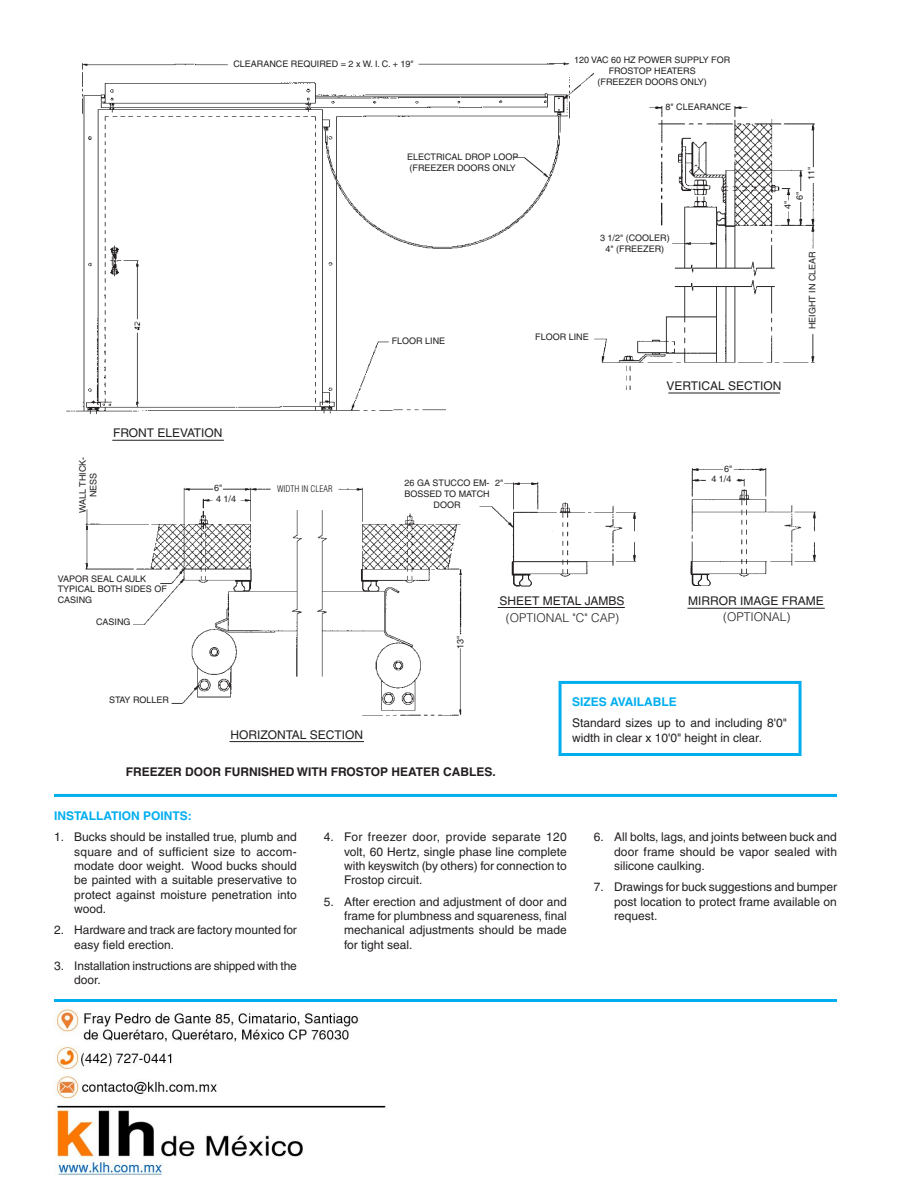
<style>
.page{position:relative;width:918px;height:1188px;background:#fff}
.page>*{position:absolute;margin:0;border:0;box-sizing:border-box;transform-origin:0 0}
.t1{font:12px/14.4px "Helvetica";color:#231f20;text-align:justify}
.t2{font:700 12px "Helvetica";color:#231f20}
.t3{font:700 12px "Helvetica";color:#00aeef}
.t4{font:300 12px "Helvetica";color:#231f20}
.t5{font:9px/10.8px "Helvetica";color:#231f20;text-align:center}
.t6{font:300 condensed 9px "Helvetica";color:#231f20}
</style>
<div class="page">
<hr style="left:54px;top:999px;width:783px;height:3px;background:#00aeef">
<div style="left:559px;top:681px;width:243px;height:75px;border:3px solid #00aeef"></div>
<hr style="left:54px;top:794px;width:783px;height:3px;background:#00aeef">
<img style="left:67px;top:62px;width:527px;height:352px">
<img style="left:85px;top:487px;width:377px;height:228px">
<img style="left:480px;top:482px;width:157px;height:105px">
<img style="left:594px;top:106px;width:220px;height:284px">
<img style="left:690px;top:468px;width:126px;height:118px">
<hr style="left:112px;top:440px;width:112px;height:1px;background:#231f20">
<div style="left:229px;top:60px;width:189px;height:12px;background:#fff"></div>
<hr style="left:668px;top:393px;width:112px;height:1px;background:#231f20">
<div style="left:809px;top:249px;width:9px;height:84px;background:#fff"></div>
<hr style="left:498px;top:607px;width:127px;height:1px;background:#231f20">
<hr style="left:687px;top:608px;width:138px;height:1px;background:#231f20">
<hr style="left:230px;top:741px;width:134px;height:1px;background:#231f20">
<img style="left:55px;top:1006px;width:331px;height:170px">
<p class="t5" style="left:235px;top:58px;width:148px">CLEARANCE REQUIRED = 2 X W.I.</p>
<p class="t5" style="left:574px;top:55px;width:158px">120 VAC 60 HZ POWER SUPPLY FOR<br>FROSTOP HEATERS<br>(FREEZER DOORS ONLY)</p>
<p class="t5" style="left:233px;top:58px;width:182px">CLEARANCE REQUIRED = 2 x W. I. C. + 19"</p>
<p class="t5" style="left:77px;top:513px;width:58px;rotate:-90deg">WALL THICK-<br>NESS</p>
<p class="t1" style="left:113px;top:426px;width:111px">FRONT ELEVATION</p>
<p class="t5" style="left:214px;top:482px;width:10px">6"</p>
<p class="t5" style="left:216px;top:494px;width:22px">4 1/4</p>
<p class="t5" style="left:58px;top:573px;width:111px;text-align:left">VAPOR SEAL CAULK<br>TYPICAL BOTH SIDES OF<br>CASING</p>
<p class="t5" style="left:96px;top:616px;width:36px">CASING</p>
<p class="t5" style="left:109px;top:694px;width:61px">STAY ROLLER</p>
<p class="t6" style="left:277px;top:483px;width:57px">WIDTH IN CLEAR</p>
<p class="t1" style="left:230px;top:728px;width:134px">HORIZONTAL SECTION</p>
<p class="t5" style="left:407px;top:151px;width:113px;text-align:left">ELECTRICAL DROP LOOP (FREEZER DOORS ONLY</p>
<p class="t5" style="left:392px;top:335px;width:55px">FLOOR LINE</p>
<p class="t5" style="left:666px;top:102px;width:67px">8" CLEARANCE</p>
<p class="t5" style="left:600px;top:232px;width:71px">3 1/2" (COOLER)<br>4" (FREEZER)</p>
<p class="t5" style="left:535px;top:332px;width:55px">FLOOR LINE</p>
<p class="t5" style="left:806px;top:180px;width:15px;rotate:-90deg">11"</p>
<p class="t5" style="left:794px;top:200px;width:10px;rotate:-90deg">6"</p>
<p class="t5" style="left:782px;top:209px;width:10px;rotate:-90deg">4"</p>
<p class="t5" style="left:807px;top:329px;width:80px;rotate:-90deg">HEIGHT IN CLEAR</p>
<p class="t1" style="left:666px;top:378px;width:116px">VERTICAL SECTION</p>
<p class="t5" style="left:405px;top:478px;width:100px">26 GA STUCCO EM- 2"</p>
<p class="t5" style="left:405px;top:488px;width:87px">BOSSED TO MATCH</p>
<p class="t5" style="left:434px;top:499px;width:28px">DOOR</p>
<p class="t5" style="left:724px;top:463px;width:10px">6"</p>
<p class="t5" style="left:711px;top:474px;width:22px">4 1/4</p>
<p class="t1" style="left:500px;top:594px;width:127px">SHEET METAL JAMBS</p>
<p class="t1" style="left:688px;top:594px;width:137px">MIRROR IMAGE FRAME</p>
<p class="t5" style="left:455px;top:649px;width:15px;rotate:-90deg">13"</p>
<p class="t4" style="left:506px;top:610px;width:115px">(OPTIONAL "C" CAP)</p>
<p class="t4" style="left:723px;top:610px;width:69px">(OPTIONAL)</p>
<p class="t3" style="left:572px;top:695px;width:106px">SIZES AVAILABLE</p>
<p class="t1" style="left:572px;top:716px;width:217px">Standard sizes up to and including 8'0" width in clear x 10'0" height in clear.</p>
<p class="t2" style="left:126px;top:765px;width:371px">FREEZER DOOR FURNISHED WITH FROSTOP HEATER CABLES.</p>
<p class="t3" style="left:54px;top:809px;width:139px">INSTALLATION POINTS:</p>
<p class="t1" style="left:74px;top:830px;width:224px;text-indent:-20px">1. Bucks should be installed true, plumb and square and of sufficient size to accom&shy;modate door weight. Wood bucks should be painted with a suitable preservative to protect against moisture penetration into wood.</p>
<p class="t1" style="left:74px;top:923px;width:224px;text-indent:-20px">2. Hardware and track are factory mounted for easy field erection.</p>
<p class="t1" style="left:74px;top:959px;width:224px;text-indent:-20px">3. Installation instructions are shipped with the door.</p>
<p class="t1" style="left:344px;top:830px;width:224px;text-indent:-20px">4. For freezer door, provide separate 120 volt, 60 Hertz, single phase line complete with keyswitch (by others) for connection to Frostop circuit.</p>
<p class="t1" style="left:344px;top:894px;width:224px;text-indent:-20px">5. After erection and adjustment of door and frame for plumbness and squareness, final mechanical adjustments should be made for tight seal.</p>
<p class="t1" style="left:614px;top:830px;width:224px;text-indent:-20px">6. All bolts, lags, and joints between buck and door frame should be vapor sealed with silicone caulking.</p>
<p class="t1" style="left:614px;top:880px;width:224px;text-indent:-20px">7. Drawings for buck suggestions and bumper post location to protect frame available on request.</p>
</div>
